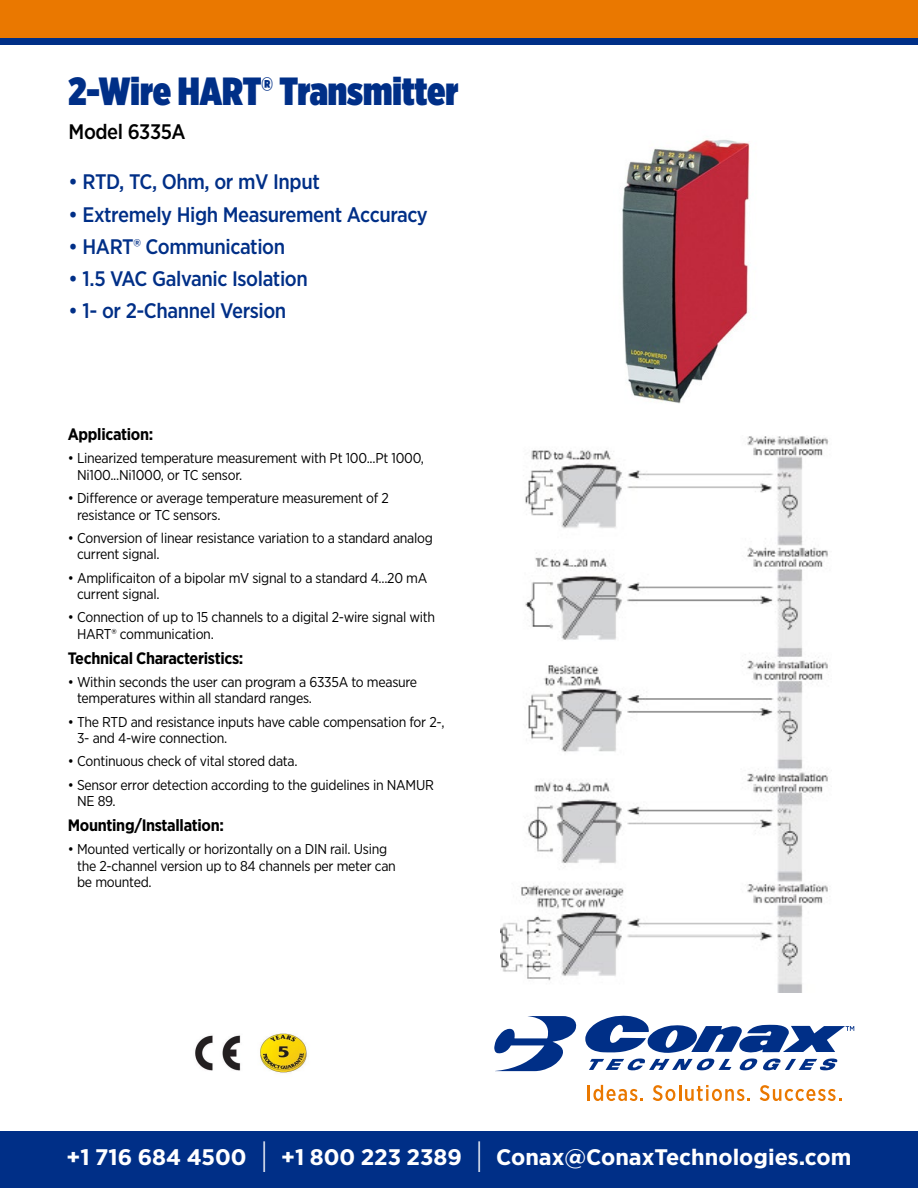
<style>
.page{position:relative;width:918px;height:1188px;background:#fff}
.page>*{position:absolute;margin:0;border:0;box-sizing:border-box;transform-origin:0 0}
.t1{font:900 39.3px "Gotham X Narrow";color:#002f87}
.t2{font:700 22.5px "Gotham Narrow";color:#fff;scale:1.1 1}
.t3{font:500 21px "Gotham Narrow";letter-spacing:-.02em;color:#002f87}
.t4{font:500 21px "Gotham Narrow";letter-spacing:-.02em;color:#000}
.t5{font:700 16.5px "Gotham Narrow";letter-spacing:-.02em;color:#000}
.t6{font:14.25px/16.5px "Gotham Narrow";letter-spacing:-.02em;color:#000}
.s1{font-weight:400;font-size:33.75px}
</style>
<div class="page">
<img style="left:622px;top:140px;width:128px;height:264px">
<img style="left:500px;top:436px;width:329px;height:556px">
<img style="left:195px;top:1033px;width:112px;height:40px">
<div style="left:0;top:1132px;width:918px;height:56px;background:#002f87"></div>
<div style="left:0;top:0;width:918px;height:45px;background:#ea7800"></div>
<div style="left:0;top:38px;width:918px;height:7px;background:#002f87"></div>
<svg style="left:494px;top:1016px;width:83px;height:55px"></svg>
<svg style="left:589px;top:1059px;width:142px;height:11px"></svg>
<svg style="left:739px;top:1059px;width:99px;height:11px"></svg>
<svg style="left:585px;top:1016px;width:269px;height:37px"></svg>
<hr style="left:587px;top:1085px;width:3px;height:16px;background:#ea7800">
<svg style="left:593px;top:1085px;width:50px;height:16px"></svg>
<svg style="left:653px;top:1085px;width:97px;height:16px"></svg>
<svg style="left:760px;top:1085px;width:81px;height:16px"></svg>
<p class="t1" style="left:69px;top:66px;width:391px">2-Wire HART® Transmitter</p>
<p class="t4" style="left:69px;top:118px;width:119px">Model 6335A</p>
<p class="t3" style="left:69px;top:169px;width:253px">• RTD, TC, Ohm, or mV Input</p>
<p class="t3" style="left:69px;top:201px;width:361px">• Extremely High Measurement Accuracy</p>
<p class="t3" style="left:69px;top:233px;width:218px">• HART® Communication</p>
<p class="t3" style="left:69px;top:265px;width:241px">• 1.5 VAC Galvanic Isolation</p>
<p class="t3" style="left:69px;top:298px;width:219px">• 1- or 2-Channel Version</p>
<p class="t5" style="left:68px;top:424px;width:87px">Application:</p>
<p class="t6" style="left:77px;top:450px;width:349px;text-indent:-9px">• Linearized temperature measurement with Pt 100...Pt 1000,<br>Ni100...Ni1000, or TC sensor.</p>
<p class="t6" style="left:77px;top:490px;width:313px;text-indent:-9px">• Difference or average temperature measurement of 2 resistance or TC sensors.</p>
<p class="t6" style="left:77px;top:529px;width:357px;text-indent:-9px">• Conversion of linear resistance variation to a standard analog current signal.</p>
<p class="t6" style="left:77px;top:569px;width:352px;text-indent:-9px">• Amplificaiton of a bipolar mV signal to a standard 4...20 mA current signal.</p>
<p class="t6" style="left:77px;top:609px;width:360px;text-indent:-9px">• Connection of up to 15 channels to a digital 2-wire signal with<br>HART® communication.</p>
<p class="t5" style="left:68px;top:647px;width:177px">Technical Characteristics:</p>
<p class="t6" style="left:77px;top:673px;width:342px;text-indent:-9px">• Within seconds the user can program a 6335A to measure temperatures within all standard ranges.</p>
<p class="t6" style="left:77px;top:713px;width:369px;text-indent:-9px">• The RTD and resistance inputs have cable compensation for 2-,<br>3- and 4-wire connection.</p>
<p class="t6" style="left:68px;top:753px;width:231px">• Continuous check of vital stored data.</p>
<p class="t6" style="left:77px;top:776px;width:358px;text-indent:-9px">• Sensor error detection according to the guidelines in NAMUR<br>NE 89.</p>
<p class="t5" style="left:68px;top:815px;width:158px">Mounting/Installation:</p>
<p class="t6" style="left:77px;top:841px;width:320px;text-indent:-9px">• Mounted vertically or horizontally on a DIN rail. Using the 2-channel version up to 84 channels per meter can be mounted.</p>
<p class="t2" style="left:66px;top:1142px;width:715px">+1 716 684 4500 <span class="s1">|</span> +1 800 223 2389 <span class="s1">|</span> Conax@ConaxTechnologies.com</p>
</div>
